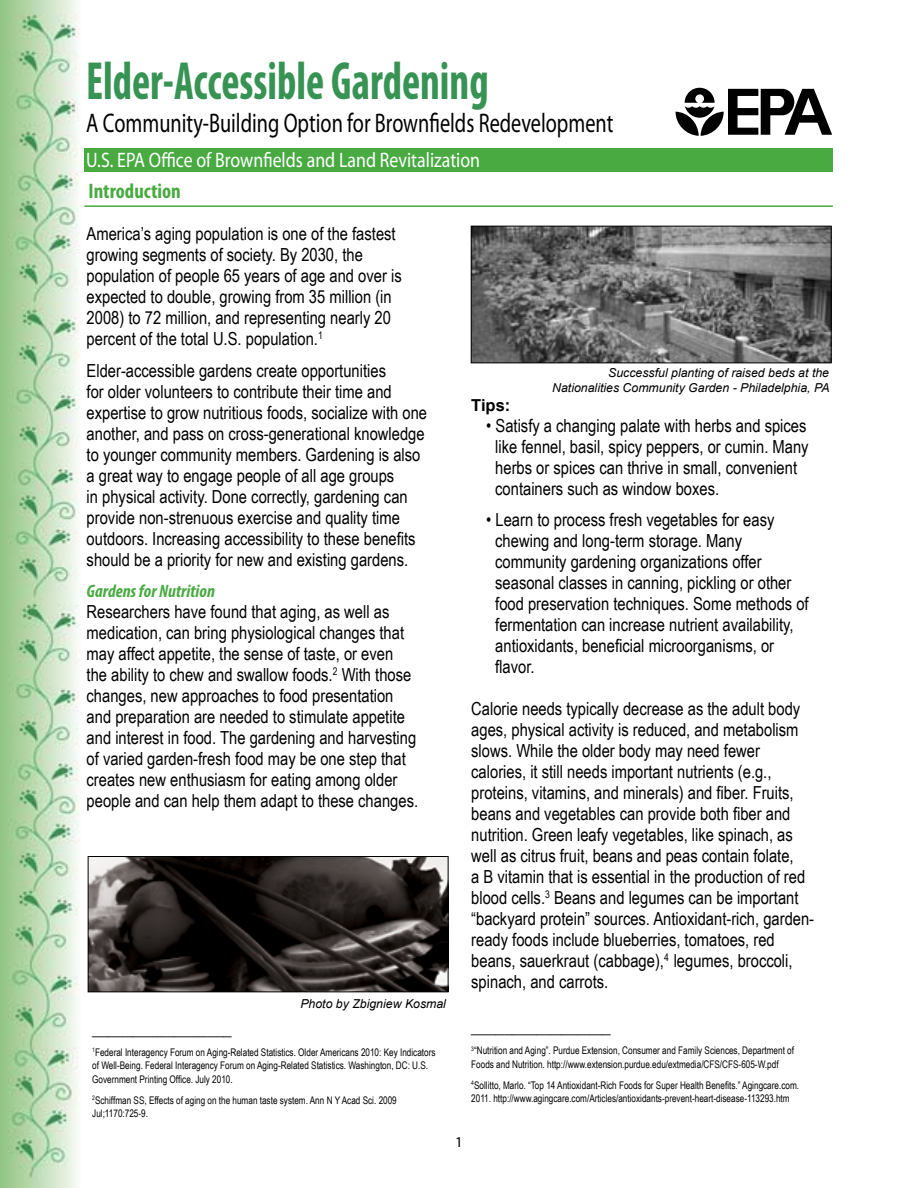
<style>
.page{position:relative;width:918px;height:1188px;background:#fff}
.page>*{position:absolute;margin:0;border:0;box-sizing:border-box;transform-origin:0 0}
.t1{font:700 condensed 54px "Myriad Pro";color:#379353;scale:.8 1}
.t2{font:27px "Myriad Pro";color:#000;scale:.75 1}
.t3{font:21px "Myriad Pro";color:#fff;scale:.85 1}
.t4{font:700 condensed 21px "Myriad Pro";color:#49aa42}
.t5{font:18px/21px "Arial Narrow";color:#000}
.t6{font:italic 700 condensed 18px "Myriad Pro";color:#49aa42}
.t7{font:700 16.5px "Arial";color:#000}
.t8{font:15px "Myriad Pro";color:#000}
.t9{font:italic 12.3px/14.7px "Arial";color:#000;text-align:right}
.t10{font:10.5px/13.5px "Arial Narrow";color:#000;scale:.95 1}
</style>
<div class="page">
<img style="left:0;top:0;width:80px;height:1188px">
<div style="left:84px;top:148px;width:749px;height:24px;background:#49aa42"></div>
<svg style="left:676px;top:88px;width:156px;height:48px"></svg>
<hr style="left:84px;top:205px;width:749px;height:2px;background:#49aa42">
<img style="left:473px;top:228px;width:357px;height:133px">
<div style="left:471px;top:226px;width:361px;height:137px;border:1px solid #000"></div>
<img style="left:90px;top:858px;width:356px;height:132px">
<div style="left:88px;top:856px;width:360px;height:136px;border:1px solid #000"></div>
<h1 class="t1" style="left:86px;top:48px;width:505px">Elder-Accessible Gardening</h1>
<h2 class="t2" style="left:86px;top:106px;width:704px">A Community-Building Option for Brownfields Redevelopment</h2>
<p class="t3" style="left:86px;top:147px;width:465px">U.S. EPA Office of Brownfields and Land Revitalization</p>
<p class="t4" style="left:88px;top:178px;width:94px">Introduction</p>
<p class="t5" style="left:87px;top:223px;width:317px">America’s aging population is one of the fastest growing segments of society. By 2030, the population of people 65 years of age and over is expected to double, growing from 35 million (in 2008) to 72 million, and representing nearly 20 percent of the total U.S. population.<sup>1</sup></p>
<p class="t5" style="left:87px;top:359px;width:342px">Elder-accessible gardens create opportunities<br>for older volunteers to contribute their time and expertise to grow nutritious foods, socialize with one another, and pass on cross-generational knowledge to younger community members. Gardening is also a great way to engage people of all age groups<br>in physical activity. Done correctly, gardening can provide non-strenuous exercise and quality time outdoors. Increasing accessibility to these benefits should be a priority for new and existing gardens.</p>
<p class="t6" style="left:87px;top:580px;width:130px">Gardens for Nutrition</p>
<p class="t5" style="left:87px;top:601px;width:333px">Researchers have found that aging, as well as medication, can bring physiological changes that may affect appetite, the sense of taste, or even the ability to chew and swallow foods.<sup>2</sup> With those changes, new approaches to food presentation and preparation are needed to stimulate appetite and interest in food. The gardening and harvesting of varied garden-fresh food may be one step that creates new enthusiasm for eating among older people and can help them adapt to these changes.</p>
<p class="t9" style="left:300px;top:996px;width:147px">Photo by Zbigniew Kosmal</p>
<p class="t5" style="left:92px;top:1017px;width:141px">_________________</p>
<p class="t10" style="left:92px;top:1045px;width:363px"><sup>1</sup>Federal Interagency Forum on Aging-Related Statistics. Older Americans 2010: Key Indicators of Well-Being. Federal Interagency Forum on Aging-Related Statistics. Washington, DC: U.S.<br>Government Printing Office. July 2010.</p>
<p class="t10" style="left:92px;top:1093px;width:322px"><sup>2</sup>Schiffman SS, Effects of aging on the human taste system. Ann N Y Acad Sci. 2009<br>Jul;1170:725-9.</p>
<p class="t8" style="left:455px;top:1133px;width:9px">1</p>
<p class="t9" style="left:552px;top:365px;width:279px">Successful planting of raised beds at the<br>Nationalities Community Garden - Philadelphia, PA</p>
<p class="t7" style="left:471px;top:394px;width:41px">Tips:</p>
<p class="t5" style="left:495px;top:414px;width:315px;text-indent:-9px">• Satisfy a changing palate with herbs and spices like fennel, basil, spicy peppers, or cumin. Many herbs or spices can thrive in small, convenient containers such as window boxes.</p>
<p class="t5" style="left:495px;top:509px;width:315px;text-indent:-9px">• Learn to process fresh vegetables for easy chewing and long-term storage. Many community gardening organizations offer seasonal classes in canning, pickling or other food preservation techniques. Some methods of fermentation can increase nutrient availability, antioxidants, beneficial microorganisms, or flavor.</p>
<p class="t5" style="left:471px;top:698px;width:344px">Calorie needs typically decrease as the adult body ages, physical activity is reduced, and metabolism slows. While the older body may need fewer calories, it still needs important nutrients (e.g., proteins, vitamins, and minerals) and fiber. Fruits, beans and vegetables can provide both fiber and nutrition. Green leafy vegetables, like spinach, as well as citrus fruit, beans and peas contain folate,<br>a B vitamin that is essential in the production of red blood cells.<sup>3</sup> Beans and legumes can be important “backyard protein” sources. Antioxidant-rich, garden&shy;ready foods include blueberries, tomatoes, red beans, sauerkraut (cabbage),<sup>4</sup> legumes, broccoli, spinach, and carrots.</p>
<p class="t5" style="left:471px;top:1016px;width:141px">_________________</p>
<p class="t10" style="left:471px;top:1043px;width:341px"><sup>3</sup>“Nutrition and Aging”. Purdue Extension, Consumer and Family Sciences, Department of<br>Foods and Nutrition. http://www.extension.purdue.edu/extmedia/CFS/CFS-605-W.pdf</p>
<p class="t10" style="left:471px;top:1078px;width:347px"><sup>4</sup>Sollitto, Marlo. “Top 14 Antioxidant-Rich Foods for Super Health Benefits.” Agingcare.com.<br>2011. http://www.agingcare.com/Articles/antioxidants-prevent-heart-disease-113293.htm</p>
</div>
